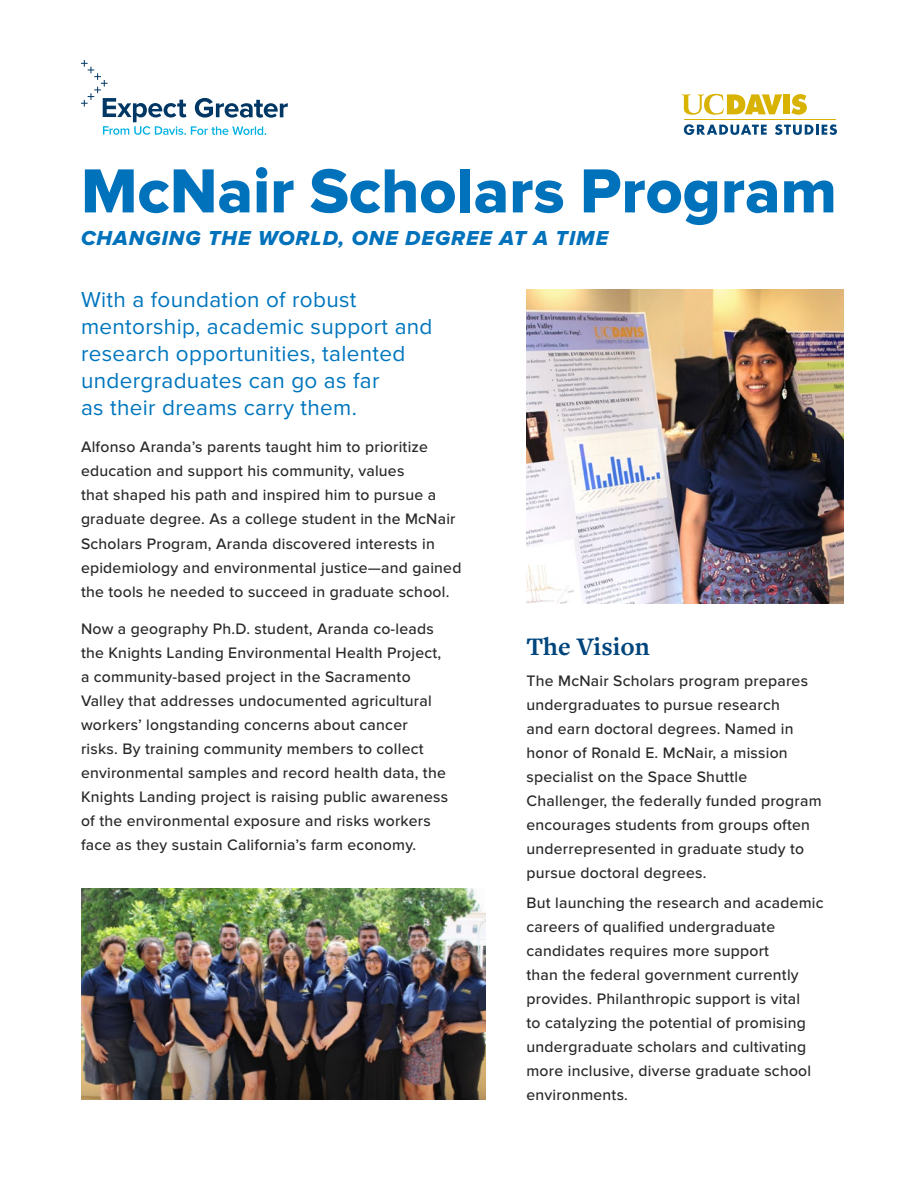
<style>
.page{position:relative;width:918px;height:1188px;background:#fff}
.page>*{position:absolute;margin:0;border:0;box-sizing:border-box;transform-origin:0 0}
.t1{font:64.5px "Proxima Nova Extrabld";color:#0072bc}
.t2{font:700 26.25px "Freight Text Pro";color:#00457c}
.t3{font:22.5px/27px "Proxima Nova";letter-spacing:.015em;color:#0076be}
.t4{font:21px "Proxima Nova Extrabld It";letter-spacing:.05em;color:#0072bc}
.t5{font:500 15.75px/24px "Proxima Nova";letter-spacing:.015em;color:#292829}
</style>
<div class="page">
<svg style="left:791px;top:94px;width:16px;height:21px"></svg>
<div style="left:783px;top:94px;width:7px;height:20px;background:#d8b304"></div>
<svg style="left:681px;top:94px;width:101px;height:21px"></svg>
<hr style="left:684px;top:119px;width:152px;height:1px;background:#d8b304">
<svg style="left:684px;top:124px;width:83px;height:11px"></svg>
<svg style="left:775px;top:124px;width:62px;height:11px"></svg>
<svg style="left:81px;top:60px;width:207px;height:75px"></svg>
<img style="left:81px;top:888px;width:405px;height:211px">
<img style="left:526px;top:290px;width:318px;height:313px">
<h1 class="t1" style="left:81px;top:154px;width:758px">McNair Scholars Program</h1>
<h3 class="t4" style="left:81px;top:226px;width:529px">CHANGING THE WORLD, ONE DEGREE AT A TIME</h3>
<h3 class="t3" style="left:81px;top:287px;width:353px">With a foundation of robust mentorship, academic support and research opportunities, talented undergraduates can go as far<br>as their dreams carry them.</h3>
<p class="t5" style="left:81px;top:436px;width:382px">Alfonso Aranda’s parents taught him to prioritize education and support his community, values<br>that shaped his path and inspired him to pursue a graduate degree. As a college student in the McNair Scholars Program, Aranda discovered interests in epidemiology and environmental justice—and gained the tools he needed to succeed in graduate school.</p>
<p class="t5" style="left:81px;top:617px;width:369px">Now a geography Ph.D. student, Aranda co-leads the Knights Landing Environmental Health Project, a community-based project in the Sacramento Valley that addresses undocumented agricultural workers’ longstanding concerns about cancer risks. By training community members to collect environmental samples and record health data, the Knights Landing project is raising public awareness of the environmental exposure and risks workers face as they sustain California’s farm economy.</p>
<h2 class="t2" style="left:526px;top:629px;width:125px">The Vision</h2>
<p class="t5" style="left:526px;top:669px;width:297px">The McNair Scholars program prepares undergraduates to pursue research<br>and earn doctoral degrees. Named in honor of Ronald E. McNair, a mission specialist on the Space Shuttle Challenger, the federally funded program encourages students from groups often underrepresented in graduate study to pursue doctoral degrees.</p>
<p class="t5" style="left:526px;top:892px;width:299px">But launching the research and academic careers of qualified undergraduate candidates requires more support<br>than the federal government currently provides. Philanthropic support is vital<br>to catalyzing the potential of promising undergraduate scholars and cultivating more inclusive, diverse graduate school environments.</p>
</div>
